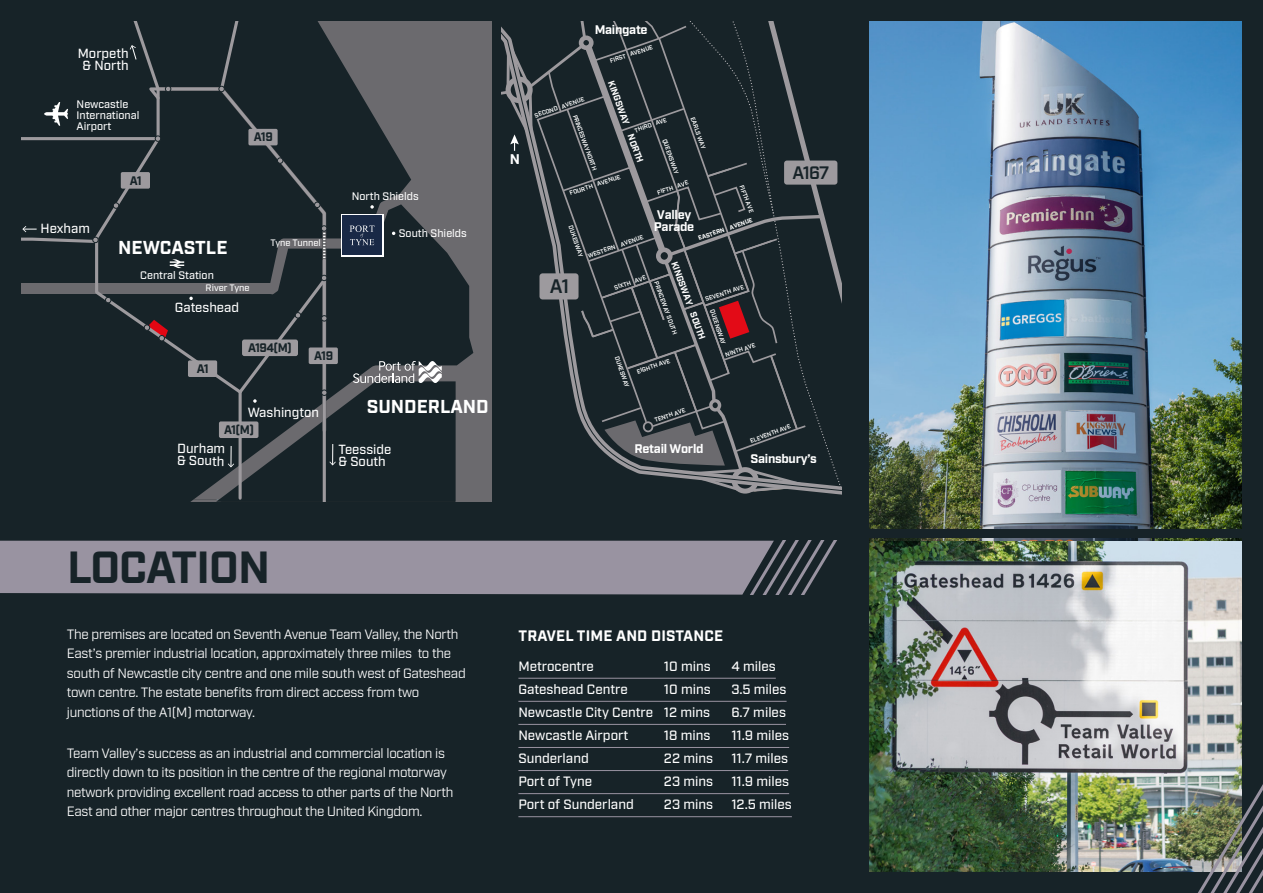
<style>
.page{position:relative;width:1263px;height:893px;background:#172328}
.page>*{position:absolute;margin:0;border:0;box-sizing:border-box;transform-origin:0 0}
.t1{font:700 45px "Industry";letter-spacing:-.02em;color:#172328}
.t2{font:600 19.5px "Industry";color:#172328}
.t3{font:700 18.75px "Industry";color:#fff}
.t4{font:600 18px "Industry";color:#172328}
.t5{font:700 15.15px "Industry";letter-spacing:.01em;color:#fff}
.t6{font:700 14.1px "Industry";color:#fff}
.t7{font:13.5px/19.5px "Industry";letter-spacing:-.02em;color:#fff}
.t8{font:500 13.5px "Industry";color:#fff}
.t9{font:500 13.2px/12.5px "Industry";color:#fff}
.t10{font:700 12.45px/11.4px "Industry";letter-spacing:-.025em;color:#fff}
.t11{font:700 12.45px "Industry";letter-spacing:-.075em;color:#172328}
.t12{font:500 10.95px/10.9px "Industry";color:#fff}
.t13{font:700 9.3px "Industry";color:#fff}
.t14{font:500 9.3px "Industry";color:#fff}
.t15{font:600 6.3px "Industry";color:#fff}
.t16{font:600 6.15px "Industry";color:#fff}
.t17{font:700 6.15px "Industry";color:#fff}
.t18{font:600 6.15px "Industry";color:#fff;scale:1.05 1}
</style>
<div class="page">
<img style="left:870px;top:541px;width:371px;height:330px">
<svg style="left:501px;top:22px;width:341px;height:473px"></svg>
<div style="left:539px;top:273px;width:39px;height:26px;background:#9d9a9e;border-radius:3px"></div>
<svg style="left:73px;top:22px;width:419px;height:450px;fill:#6b6a6e"></svg>
<div style="left:456px;top:472px;width:39px;height:30px;background:#6b6a6e"></div>
<svg style="left:44px;top:102px;width:24px;height:24px"></svg>
<svg style="left:154px;top:268px;width:174px;height:166px"></svg>
<hr style="left:323px;top:260px;width:3px;height:242px;background:#9d9a9e">
<svg style="left:94px;top:22px;width:150px;height:374px"></svg>
<svg style="left:144px;top:320px;width:24px;height:22px"></svg>
<svg style="left:113px;top:202px;width:7px;height:7px"></svg>
<hr style="left:15px;top:137px;width:143px;height:3px;background:#9d9a9e">
<svg style="left:370px;top:205px;width:4px;height:4px"></svg>
<svg style="left:22px;top:226px;width:90px;height:78px"></svg>
<svg style="left:144px;top:22px;width:184px;height:246px"></svg>
<svg style="left:130px;top:45px;width:7px;height:15px"></svg>
<div style="left:341px;top:214px;width:43px;height:43px;background:#fff"></div>
<div style="left:342px;top:215px;width:40px;height:40px;background:#192946"></div>
<svg style="left:350px;top:225px;width:25px;height:20px"></svg>
<svg style="left:184px;top:274px;width:273px;height:228px"></svg>
<div style="left:219px;top:421px;width:39px;height:17px;background:#9d9a9e;border-radius:2px"></div>
<div style="left:242px;top:339px;width:56px;height:17px;background:#9d9a9e;border-radius:2px"></div>
<div style="left:188px;top:360px;width:29px;height:17px;background:#9d9a9e;border-radius:2px"></div>
<div style="left:121px;top:172px;width:29px;height:17px;background:#9d9a9e;border-radius:2px"></div>
<div style="left:309px;top:347px;width:29px;height:17px;background:#9d9a9e;border-radius:2px"></div>
<div style="left:248px;top:129px;width:30px;height:16px;background:#9d9a9e;border-radius:2px"></div>
<hr style="left:518px;top:678px;width:258px;height:1px;background:#9993a1">
<hr style="left:518px;top:701px;width:268px;height:1px;background:#9993a1">
<hr style="left:518px;top:724px;width:268px;height:1px;background:#9993a1">
<hr style="left:518px;top:747px;width:271px;height:1px;background:#9993a1">
<hr style="left:518px;top:770px;width:270px;height:1px;background:#9993a1">
<hr style="left:518px;top:793px;width:271px;height:1px;background:#9993a1">
<hr style="left:518px;top:816px;width:274px;height:1px;background:#9993a1">
<img style="left:870px;top:22px;width:371px;height:519px">
<div style="left:842px;top:529px;width:421px;height:8px;background:#172328"></div>
<img style="left:1111px;top:776px;width:152px;height:117px">
<svg style="left:0;top:541px;width:837px;height:54px;background:#8c8895"></svg>
<div style="left:493px;top:0;width:8px;height:519px;background:#172328"></div>
<p class="t10" style="left:595px;top:25px;width:54px">Maingate</p>
<p class="t9" style="left:78px;top:47px;width:52px;text-align:center">Morpeth &amp; North</p>
<p class="t16" style="left:609px;top:57px;width:46px;rotate:-18deg">FIRST AVENUE</p>
<p class="t12" style="left:77px;top:99px;width:64px">Newcastle<br>International<br>Airport</p>
<p class="t9" style="left:41px;top:223px;width:51px">Hexham</p>
<p class="t11" style="left:130px;top:173px;width:14px">A1</p>
<h3 class="t3" style="left:118px;top:236px;width:111px">NEWCASTLE</h3>
<p class="t11" style="left:254px;top:130px;width:20px">A19</p>
<p class="t14" style="left:270px;top:237px;width:52px">Tyne Tunnel</p>
<p class="t12" style="left:352px;top:192px;width:69px">North Shields</p>
<p class="t12" style="left:399px;top:228px;width:70px">South Shields</p>
<p class="t6" style="left:510px;top:150px;width:12px">N</p>
<p class="t13" style="left:616px;top:79px;width:88px;rotate:70deg">KINGSWAY NORTH</p>
<p class="t16" style="left:534px;top:112px;width:54px;rotate:-19deg">SECOND AVENUE</p>
<p class="t15" style="left:578px;top:114px;width:60px;rotate:70deg">PRINCESWAY NORTH</p>
<p class="t15" style="left:696px;top:116px;width:35px;rotate:70deg">EARLS WAY</p>
<p class="t16" style="left:634px;top:127px;width:35px;rotate:-19deg">THIRD AVE</p>
<p class="t15" style="left:668px;top:138px;width:38px;rotate:71deg">QUEENSWAY</p>
<p class="t18" style="left:569px;top:190px;width:52px;rotate:-18deg">FOURTH AVENUE</p>
<p class="t16" style="left:656px;top:189px;width:34px;rotate:-18deg">FIFTH AVE</p>
<p class="t15" style="left:745px;top:184px;width:31px;rotate:69deg">FIFTH AVE</p>
<p class="t10" style="left:654px;top:210px;width:42px">Valley<br>Parade</p>
<p class="t17" style="left:697px;top:235px;width:59px;rotate:-19deg">EASTERN AVENUE</p>
<p class="t15" style="left:574px;top:224px;width:34px;rotate:71deg">DUKESWAY</p>
<p class="t16" style="left:587px;top:252px;width:60px;rotate:-19deg">WESTERN AVENUE</p>
<h3 class="t4" style="left:792px;top:162px;width:38px">A167</h3>
<p class="t12" style="left:140px;top:270px;width:75px">Central Station</p>
<p class="t14" style="left:206px;top:283px;width:46px">River Tyne</p>
<p class="t9" style="left:175px;top:302px;width:66px">Gateshead</p>
<p class="t11" style="left:197px;top:361px;width:14px">A1</p>
<p class="t11" style="left:248px;top:340px;width:45px">A194(M)</p>
<p class="t11" style="left:314px;top:348px;width:20px">A19</p>
<h2 class="t2" style="left:550px;top:275px;width:21px">A1</h2>
<p class="t13" style="left:679px;top:260px;width:84px;rotate:70deg">KINGSWAY SOUTH</p>
<p class="t16" style="left:613px;top:284px;width:35px;rotate:-19deg">SIXTH AVE</p>
<p class="t15" style="left:660px;top:280px;width:57px;rotate:70deg">PRINCEWAY SOUTH</p>
<p class="t16" style="left:704px;top:296px;width:42px;rotate:-18deg">SEVENTH AVE</p>
<p class="t15" style="left:715px;top:308px;width:38px;rotate:71deg">QUEENSWAY</p>
<p class="t16" style="left:724px;top:351px;width:33px;rotate:-19deg">NINTH AVE</p>
<p class="t15" style="left:620px;top:355px;width:34px;rotate:71deg">DUKESWAY</p>
<p class="t16" style="left:636px;top:368px;width:36px;rotate:-19deg">EIGHTH AVE</p>
<p class="t9" style="left:248px;top:406px;width:73px">Washington</p>
<p class="t11" style="left:224px;top:422px;width:32px">A1(M)</p>
<h3 class="t3" style="left:367px;top:395px;width:124px">SUNDERLAND</h3>
<p class="t9" style="left:177px;top:442px;width:49px;rotate:1deg">Durham &amp; South</p>
<p class="t9" style="left:338px;top:444px;width:54px">Teesside &amp; South</p>
<p class="t16" style="left:653px;top:417px;width:34px;rotate:-19deg">TENTH AVE</p>
<p class="t10" style="left:635px;top:443px;width:70px">Retail World</p>
<p class="t16" style="left:749px;top:437px;width:44px;rotate:-20deg">ELEVENTH AVE</p>
<p class="t10" style="left:750px;top:453px;width:68px">Sainsbury’s</p>
<h1 class="t1" style="left:67px;top:540px;width:205px">LOCATION</h1>
<p class="t7" style="left:67px;top:625px;width:400px">The premises are located on Seventh Avenue Team Valley, the North East’s premier industrial location, approximately three miles to the south of Newcastle city centre and one mile south west of Gateshead town centre. The estate benefits from direct access from two junctions of the A1(M) motorway.</p>
<p class="t7" style="left:67px;top:744px;width:388px">Team Valley’s success as an industrial and commercial location is directly down to its position in the centre of the regional motorway network providing excellent road access to other parts of the North East and other major centres throughout the United Kingdom.</p>
<p class="t5" style="left:518px;top:627px;width:206px">TRAVEL TIME AND DISTANCE</p>
<p class="t8" style="left:518px;top:658px;width:77px">Metrocentre</p>
<p class="t8" style="left:664px;top:658px;width:48px">10 mins</p>
<p class="t8" style="left:731px;top:658px;width:46px">4 miles</p>
<p class="t8" style="left:518px;top:681px;width:111px">Gateshead Centre</p>
<p class="t8" style="left:664px;top:681px;width:48px">10 mins</p>
<p class="t8" style="left:731px;top:681px;width:57px">3.5 miles</p>
<p class="t8" style="left:518px;top:704px;width:193px">Newcastle City Centre 12 mins</p>
<p class="t8" style="left:731px;top:704px;width:56px">6.7 miles</p>
<p class="t8" style="left:518px;top:727px;width:112px">Newcastle Airport</p>
<p class="t8" style="left:664px;top:727px;width:48px">18 mins</p>
<p class="t8" style="left:731px;top:727px;width:59px">11.9 miles</p>
<p class="t8" style="left:518px;top:750px;width:72px">Sunderland</p>
<p class="t8" style="left:664px;top:750px;width:51px">22 mins</p>
<p class="t8" style="left:731px;top:750px;width:58px">11.7 miles</p>
<p class="t8" style="left:518px;top:773px;width:75px">Port of Tyne</p>
<p class="t8" style="left:664px;top:773px;width:51px">23 mins</p>
<p class="t8" style="left:731px;top:773px;width:59px">11.9 miles</p>
<p class="t8" style="left:518px;top:796px;width:117px">Port of Sunderland</p>
<p class="t8" style="left:664px;top:796px;width:51px">23 mins</p>
<p class="t8" style="left:731px;top:796px;width:62px">12.5 miles</p>
</div>
